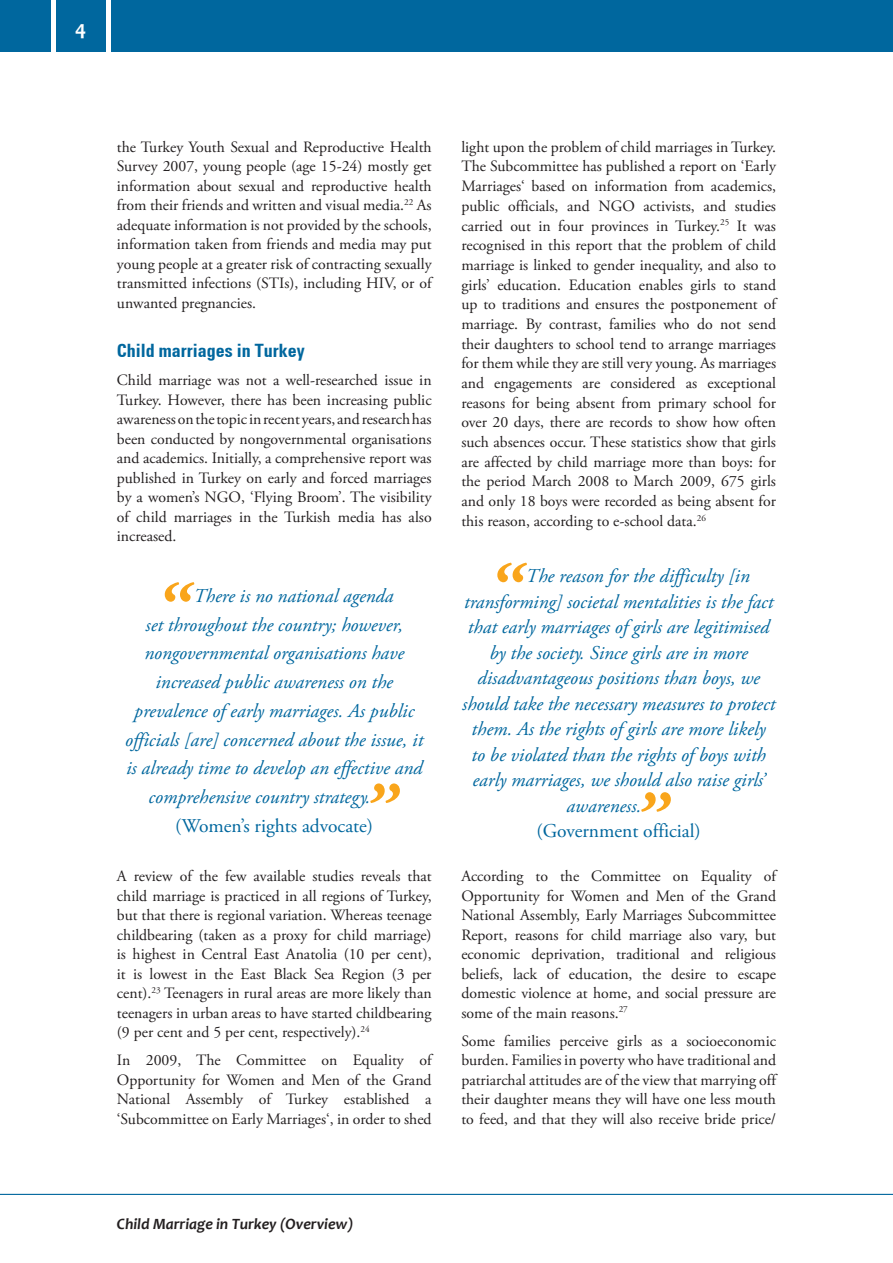
<style>
.page{position:relative;width:893px;height:1263px;background:#fff}
.page>*{position:absolute;margin:0;border:0;box-sizing:border-box;transform-origin:0 0}
.t1{font:700 21px "Candara";color:#fff}
.t2{font:italic 19.5px "Adobe Garamond Pro";color:#00679e}
.t3{font:19.5px "Adobe Garamond Pro";color:#00679e}
.t4{font:700 condensed 18px "Univers";color:#00679e}
.t5{font:15.75px/19.5px "Adobe Garamond Pro";color:#231f20;text-align:justify}
.t6{font:italic 700 15.75px "Candara";color:#231f20}
</style>
<div class="page">
<div style="left:0;top:0;width:893px;height:51px;background:#00679e"></div>
<div style="left:106px;top:0;width:5px;height:60px;background:#fff"></div>
<hr style="left:51px;top:0;width:4px;height:60px;background:#fff">
<hr style="left:0;top:1194px;width:893px;height:1px;background:#00679e">
<svg style="left:165px;top:582px;width:30px;height:20px"></svg>
<svg style="left:370px;top:783px;width:30px;height:20px"></svg>
<svg style="left:497px;top:563px;width:30px;height:19px"></svg>
<svg style="left:641px;top:792px;width:30px;height:20px"></svg>
<h1 class="t1" style="left:75px;top:15px;width:13px">4</h1>
<p class="t5" style="left:117px;top:138px;width:316px">the Turkey Youth Sexual and Reproductive Health Survey 2007, young people (age 15-24) mostly get information about sexual and reproductive health from their friends and written and visual media.<sup>22</sup> As adequate information is not provided by the schools, information taken from friends and media may put young people at a greater risk of contracting sexually transmitted infections (STIs), including HIV, or of unwanted pregnancies.</p>
<p class="t4" style="left:117px;top:340px;width:189px">Child marriages in Turkey</p>
<p class="t5" style="left:117px;top:371px;width:316px">Child marriage was not a well-researched issue in Turkey. However, there has been increasing public awareness on the topic in recent years, and research has been conducted by nongovernmental organisations and academics. Initially, a comprehensive report was published in Turkey on early and forced marriages by a women’s NGO, ‘Flying Broom’. The visibility of child marriages in the Turkish media has also increased.</p>
<p class="t2" style="left:193px;top:584px;width:202px">There is no national agenda</p>
<p class="t2" style="left:146px;top:613px;width:259px">set throughout the country; however,</p>
<p class="t2" style="left:144px;top:641px;width:261px">nongovernmental organisations have</p>
<p class="t2" style="left:156px;top:670px;width:239px">increased public awareness on the</p>
<p class="t2" style="left:134px;top:699px;width:281px">prevalence of early marriages. As public</p>
<p class="t2" style="left:125px;top:728px;width:299px">officials [are] concerned about the issue, it</p>
<p class="t2" style="left:126px;top:756px;width:298px">is already time to develop an effective and</p>
<p class="t2" style="left:149px;top:785px;width:223px">comprehensive country strategy.</p>
<p class="t3" style="left:175px;top:814px;width:199px">(Women’s rights advocate)</p>
<p class="t5" style="left:117px;top:867px;width:316px">A review of the few available studies reveals that child marriage is practiced in all regions of Turkey, but that there is regional variation. Whereas teenage childbearing (taken as a proxy for child marriage) is highest in Central East Anatolia (10 per cent), it is lowest in the East Black Sea Region (3 per cent).<sup>23</sup> Teenagers in rural areas are more likely than teenagers in urban areas to have started childbearing (9 per cent and 5 per cent, respectively).<sup>24</sup></p>
<p class="t5" style="left:117px;top:1051px;width:316px">In 2009, The Committee on Equality of Opportunity for Women and Men of the Grand National Assembly of Turkey established a ‘Subcommittee on Early Marriages‘, in order to shed</p>
<p class="t5" style="left:461px;top:137px;width:316px">light upon the problem of child marriages in Turkey.<br>The Subcommittee has published a report on ‘Early Marriages‘ based on information from academics, public officials, and NGO activists, and studies carried out in four provinces in Turkey.<sup>25</sup> It was recognised in this report that the problem of child marriage is linked to gender inequality, and also to girls’ education. Education enables girls to stand up to traditions and ensures the postponement of marriage. By contrast, families who do not send their daughters to school tend to arrange marriages for them while they are still very young. As marriages and engagements are considered as exceptional reasons for being absent from primary school for over 20 days, there are records to show how often such absences occur. These statistics show that girls are affected by child marriage more than boys: for the period March 2008 to March 2009, 675 girls and only 18 boys were recorded as being absent for this reason, according to e-school data.<sup>26</sup></p>
<p class="t2" style="left:526px;top:564px;width:225px">The reason for the difficulty [in</p>
<p class="t2" style="left:464px;top:590px;width:311px">transforming] societal mentalities is the fact</p>
<p class="t2" style="left:468px;top:615px;width:303px">that early marriages of girls are legitimised</p>
<p class="t2" style="left:489px;top:641px;width:260px">by the society. Since girls are in more</p>
<p class="t2" style="left:478px;top:666px;width:284px">disadvantageous positions than boys, we</p>
<p class="t2" style="left:462px;top:692px;width:314px">should take the necessary measures to protect</p>
<p class="t2" style="left:472px;top:717px;width:296px">them. As the rights of girls are more likely</p>
<p class="t2" style="left:472px;top:743px;width:296px">to be violated than the rights of boys with</p>
<p class="t2" style="left:472px;top:768px;width:294px">early marriages, we should also raise girls’</p>
<p class="t2" style="left:567px;top:794px;width:76px">awareness.</p>
<p class="t3" style="left:537px;top:819px;width:166px">(Government official)</p>
<p class="t5" style="left:461px;top:867px;width:316px">According to the Committee on Equality of Opportunity for Women and Men of the Grand National Assembly, Early Marriages Subcommittee Report, reasons for child marriage also vary, but economic deprivation, traditional and religious beliefs, lack of education, the desire to escape domestic violence at home, and social pressure are some of the main reasons.<sup>27</sup></p>
<p class="t5" style="left:461px;top:1031px;width:316px">Some families perceive girls as a socioeconomic burden. Families in poverty who have traditional and patriarchal attitudes are of the view that marrying off their daughter means they will have one less mouth to feed, and that they will also receive bride price/</p>
<p class="t6" style="left:117px;top:1214px;width:238px">Child Marriage in Turkey (Overview)</p>
</div>
